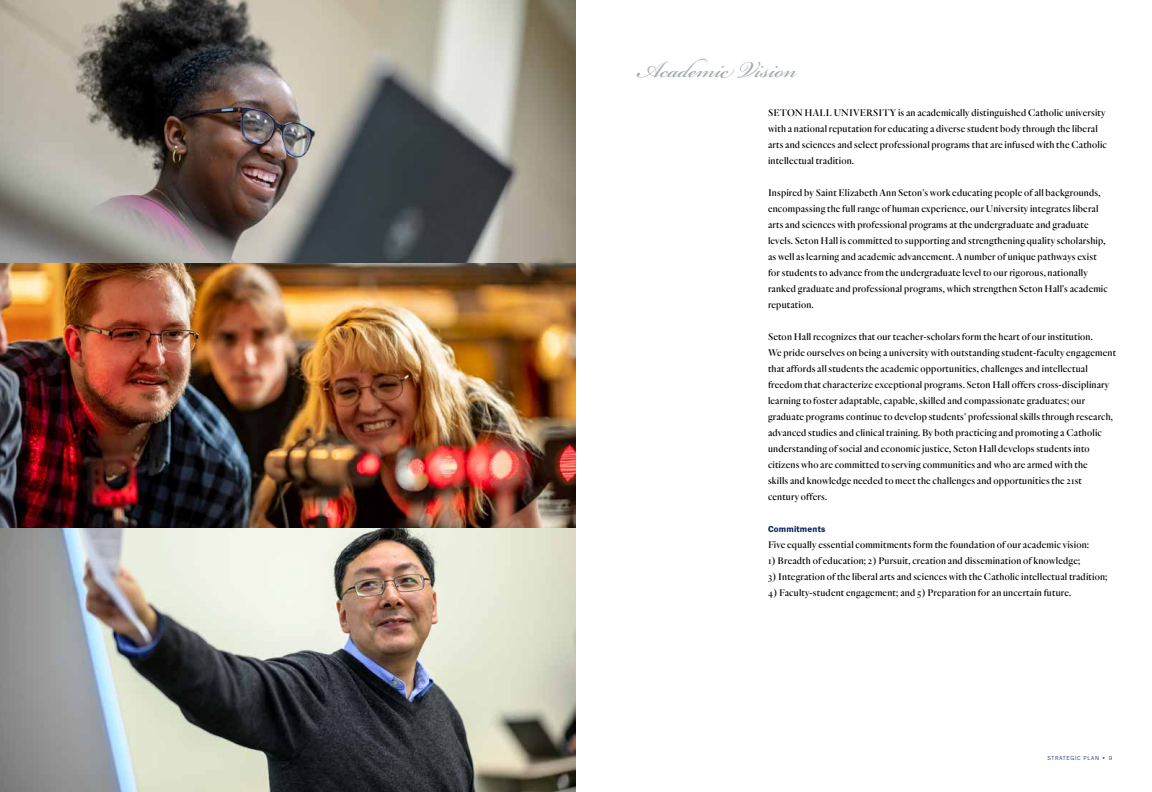
<style>
.page{position:relative;width:1152px;height:792px;background:#fff}
.page>*{position:absolute;margin:0;border:0;box-sizing:border-box;transform-origin:0 0}
.t1{font:36px "Bickham Script Pro";color:#a2a9ad}
.t2{font:500 10px/16px "Quarto";letter-spacing:.02em;color:#000}
.t3{font:9px "Franklin Gothic URW Dem";letter-spacing:.02em;color:#00205c}
.t4{font:300 6px "Franklin Gothic URW";letter-spacing:.12em;color:#00205c}
</style>
<div class="page">
<img style="left:0;top:0;width:576px;height:792px">
<h1 class="t1" style="left:636px;top:43px;width:161px">Academic Vision</h1>
<p class="t2" style="left:768px;top:105px;width:340px">SETON HALL UNIVERSITY is an academically distinguished Catholic university with a national reputation for educating a diverse student body through the liberal arts and sciences and select professional programs that are infused with the Catholic intellectual tradition.</p>
<p class="t2" style="left:768px;top:185px;width:341px">Inspired by Saint Elizabeth Ann Seton’s work educating people of all backgrounds, encompassing the full range of human experience, our University integrates liberal arts and sciences with professional programs at the undergraduate and graduate levels. Seton Hall is committed to supporting and strengthening quality scholarship, as well as learning and academic advancement. A number of unique pathways exist for students to advance from the undergraduate level to our rigorous, nationally ranked graduate and professional programs, which strengthen Seton Hall’s academic reputation.</p>
<p class="t2" style="left:768px;top:329px;width:350px">Seton Hall recognizes that our teacher-scholars form the heart of our institution.<br>We pride ourselves on being a university with outstanding student-faculty engagement that affords all students the academic opportunities, challenges and intellectual freedom that characterize exceptional programs. Seton Hall offers cross-disciplinary learning to foster adaptable, capable, skilled and compassionate graduates; our graduate programs continue to develop students’ professional skills through research, advanced studies and clinical training. By both practicing and promoting a Catholic understanding of social and economic justice, Seton Hall develops students into citizens who are committed to serving communities and who are armed with the<br>skills and knowledge needed to meet the challenges and opportunities the 21st<br>century offers.</p>
<p class="t3" style="left:768px;top:523px;width:59px">Commitments</p>
<p class="t2" style="left:768px;top:537px;width:323px">Five equally essential commitments form the foundation of our academic vision:</p>
<p class="t2" style="left:768px;top:553px;width:314px">1) Breadth of education; 2) Pursuit, creation and dissemination of knowledge;</p>
<p class="t2" style="left:768px;top:569px;width:341px">3) Integration of the liberal arts and sciences with the Catholic intellectual tradition;</p>
<p class="t2" style="left:768px;top:585px;width:305px">4) Faculty-student engagement; and 5) Preparation for an uncertain future.</p>
<p class="t4" style="left:1048px;top:754px;width:66px">STRATEGIC PLAN • 9</p>
</div>
